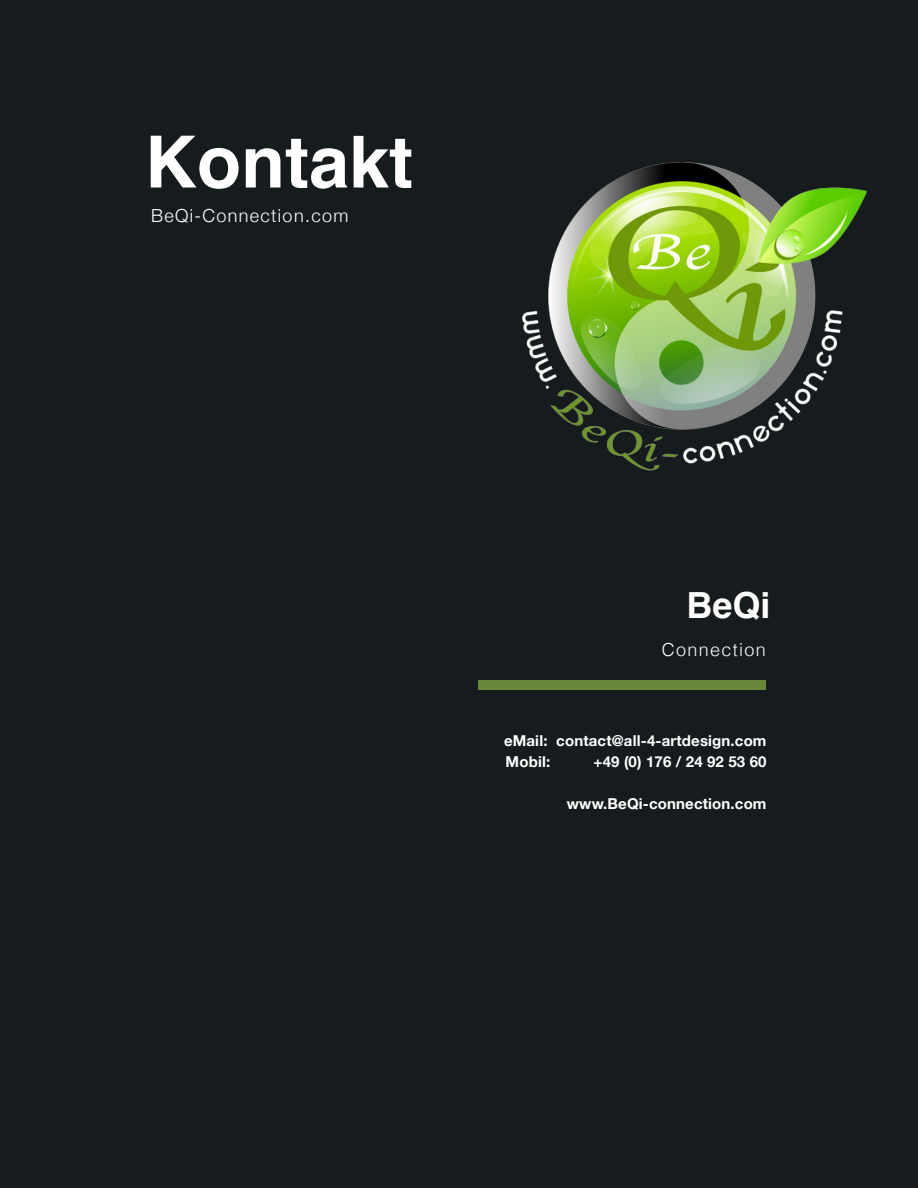
<style>
.page{position:relative;width:918px;height:1188px;background:#161b1e}
.page>*{position:absolute;margin:0;border:0;box-sizing:border-box;transform-origin:0 0}
.t1{font:700 72px "Helvetica";color:#fff}
.t2{font:700 36px "Helvetica";color:#fff}
.t3{font:300 18px "Helvetica Neue";letter-spacing:.075em;color:#fff}
.t4{font:300 18px "Helvetica";letter-spacing:.075em;color:#fff}
.t5{font:700 15px "Helvetica Neue";letter-spacing:.01em;color:#fff}
</style>
<div class="page">
<div style="left:478px;top:680px;width:288px;height:10px;background:#688839"></div>
<img style="left:522px;top:162px;width:346px;height:309px">
<p class="t1" style="left:145px;top:104px;width:269px">Kontakt</p>
<p class="t3" style="left:151px;top:201px;width:199px">BeQi-Connection.com</p>
<p class="t2" style="left:686px;top:576px;width:86px">BeQi</p>
<p class="t4" style="left:662px;top:634px;width:106px">Connection</p>
<p class="t5" style="left:504px;top:729px;width:264px">eMail: contact@all-4-artdesign.com</p>
<p class="t5" style="left:506px;top:750px;width:46px">Mobil:</p>
<p class="t5" style="left:594px;top:750px;width:174px">+49 (0) 176 / 24 92 53 60</p>
<p class="t5" style="left:567px;top:792px;width:201px">www.BeQi-connection.com</p>
</div>
